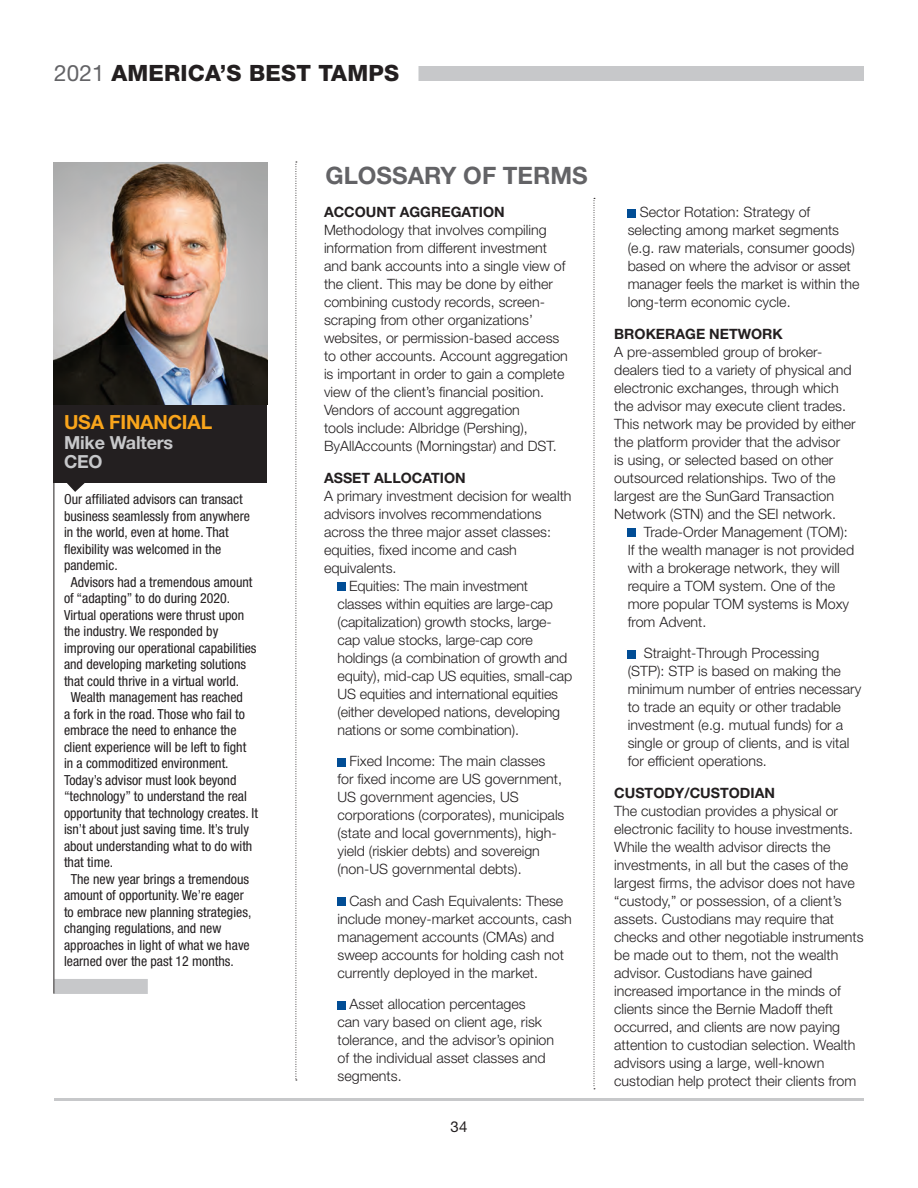
<style>
.page{position:relative;width:918px;height:1188px;background:#fff}
.page>*{position:absolute;margin:0;border:0;box-sizing:border-box;transform-origin:0 0}
.t1{font:700 24px "Helvetica Neue LT Std";color:#636366}
.t2{font:800 22.5px "Helvetica Neue LT Std";letter-spacing:.01em;color:#231f20}
.t3{font:700 19.5px "Helvetica Neue LT Std";letter-spacing:-.01em;color:#f9a51b}
.t4{font:700 18px/19.5px "Helvetica Neue LT Std";letter-spacing:-.01em;color:#c7c8ca}
.t5{font:15px "Helvetica Neue LT Std";color:#231f20}
.t6{font:300 14.25px/18px "Helvetica Neue LT Std";color:#231f20}
.t7{font:700 14.25px "Helvetica Neue LT Std";color:#231f20}
.t8{font:condensed 13.8px "Helvetica Neue LT Std";color:#231f20}
.s1{font-weight:400;color:#636366}
</style>
<div class="page">
<hr style="left:54px;top:1098px;width:810px;height:3px;background:#c7c8ca">
<div style="left:418px;top:66px;width:446px;height:15px;background:#c7c8ca"></div>
<svg style="left:296px;top:162px;width:1px;height:919px"></svg>
<div style="left:338px;top:583px;width:8px;height:8px;background:#014d95"></div>
<div style="left:338px;top:758px;width:8px;height:8px;background:#014d95"></div>
<div style="left:338px;top:898px;width:8px;height:8px;background:#014d95"></div>
<div style="left:338px;top:1001px;width:8px;height:8px;background:#014d95"></div>
<div style="left:628px;top:209px;width:8px;height:8px;background:#014d95"></div>
<div style="left:628px;top:529px;width:8px;height:8px;background:#014d95"></div>
<div style="left:628px;top:650px;width:8px;height:8px;background:#014d95"></div>
<img style="left:54px;top:162px;width:213px;height:243px">
<div style="left:54px;top:405px;width:213px;height:78px;background:#231f20"></div>
<svg style="left:67px;top:483px;width:18px;height:9px"></svg>
<div style="left:54px;top:979px;width:94px;height:15px;background:#c7c8ca"></div>
<hr style="left:54px;top:428px;width:1px;height:566px;background:#231f20">
<svg style="left:594px;top:198px;width:1px;height:891px"></svg>
<h2 class="t2" style="left:54px;top:60px;width:347px"><span class="s1">2021</span> AMERICA’S BEST TAMPS</h2>
<h3 class="t3" style="left:64px;top:410px;width:150px">USA FINANCIAL</h3>
<p class="t4" style="left:64px;top:432px;width:111px">Mike Walters<br>CEO</p>
<p class="t8" style="left:64px;top:492px;width:180px">Our affiliated advisors can transact</p>
<p class="t8" style="left:64px;top:508px;width:188px">business seamlessly from anywhere</p>
<p class="t8" style="left:64px;top:525px;width:166px">in the world, even at home. That</p>
<p class="t8" style="left:64px;top:541px;width:159px">flexibility was welcomed in the</p>
<p class="t8" style="left:64px;top:558px;width:55px">pandemic.</p>
<p class="t8" style="left:71px;top:574px;width:183px">Advisors had a tremendous amount</p>
<p class="t8" style="left:64px;top:591px;width:168px">of “adapting” to do during 2020.</p>
<p class="t8" style="left:64px;top:607px;width:182px">Virtual operations were thrust upon</p>
<p class="t8" style="left:64px;top:624px;width:156px">the industry. We responded by</p>
<p class="t8" style="left:64px;top:640px;width:194px">improving our operational capabilities</p>
<p class="t8" style="left:64px;top:657px;width:184px">and developing marketing solutions</p>
<p class="t8" style="left:64px;top:673px;width:177px">that could thrive in a virtual world.</p>
<p class="t8" style="left:71px;top:690px;width:174px">Wealth management has reached</p>
<p class="t8" style="left:64px;top:706px;width:182px">a fork in the road. Those who fail to</p>
<p class="t8" style="left:64px;top:723px;width:174px">embrace the need to enhance the</p>
<p class="t8" style="left:64px;top:739px;width:184px">client experience will be left to fight</p>
<p class="t8" style="left:64px;top:756px;width:166px">in a commoditized environment.</p>
<p class="t8" style="left:64px;top:772px;width:174px">Today’s advisor must look beyond</p>
<p class="t8" style="left:64px;top:789px;width:184px">“technology” to understand the real</p>
<p class="t8" style="left:64px;top:805px;width:195px">opportunity that technology creates. It</p>
<p class="t8" style="left:64px;top:822px;width:186px">isn’t about just saving time. It’s truly</p>
<p class="t8" style="left:64px;top:838px;width:190px">about understanding what to do with</p>
<p class="t8" style="left:64px;top:855px;width:51px">that time.</p>
<p class="t8" style="left:71px;top:871px;width:180px">The new year brings a tremendous</p>
<p class="t8" style="left:64px;top:888px;width:181px">amount of opportunity. We’re eager</p>
<p class="t8" style="left:64px;top:904px;width:189px">to embrace new planning strategies,</p>
<p class="t8" style="left:64px;top:921px;width:159px">changing regulations, and new</p>
<p class="t8" style="left:64px;top:937px;width:187px">approaches in light of what we have</p>
<p class="t8" style="left:64px;top:954px;width:171px">learned over the past 12 months.</p>
<h1 class="t1" style="left:326px;top:160px;width:264px">GLOSSARY OF TERMS</h1>
<p class="t7" style="left:324px;top:203px;width:182px">ACCOUNT AGGREGATION</p>
<p class="t6" style="left:324px;top:221px;width:245px">Methodology that involves compiling information from different investment and bank accounts into a single view of the client. This may be done by either combining custody records, screen&shy;scraping from other organizations’ websites, or permission-based access to other accounts. Account aggregation is important in order to gain a complete view of the client’s financial position.<br>Vendors of account aggregation<br>tools include: Albridge (Pershing), ByAllAccounts (Morningstar) and DST.</p>
<p class="t7" style="left:324px;top:469px;width:143px">ASSET ALLOCATION</p>
<p class="t6" style="left:324px;top:486px;width:249px">A primary investment decision for wealth</p>
<p class="t6" style="left:324px;top:504px;width:219px">advisors involves recommendations</p>
<p class="t6" style="left:324px;top:522px;width:229px">across the three major asset classes:</p>
<p class="t6" style="left:324px;top:540px;width:194px">equities, fixed income and cash</p>
<p class="t6" style="left:324px;top:558px;width:74px">equivalents.</p>
<p class="t6" style="left:349px;top:576px;width:180px">Equities: The main investment</p>
<p class="t6" style="left:338px;top:594px;width:217px">classes within equities are large-cap</p>
<p class="t6" style="left:338px;top:612px;width:216px">(capitalization) growth stocks, large-</p>
<p class="t6" style="left:338px;top:630px;width:197px">cap value stocks, large-cap core</p>
<p class="t6" style="left:338px;top:648px;width:231px">holdings (a combination of growth and</p>
<p class="t6" style="left:338px;top:666px;width:236px">equity), mid-cap US equities, small-cap</p>
<p class="t6" style="left:338px;top:684px;width:222px">US equities and international equities</p>
<p class="t6" style="left:338px;top:702px;width:224px">(either developed nations, developing</p>
<p class="t6" style="left:338px;top:720px;width:183px">nations or some combination).</p>
<p class="t6" style="left:338px;top:752px;width:229px;text-indent:12px">Fixed Income: The main classes for fixed income are US government, US government agencies, US corporations (corporates), municipals (state and local governments), high&shy;yield (riskier debts) and sovereign (non-US governmental debts).</p>
<p class="t6" style="left:338px;top:891px;width:236px;text-indent:12px">Cash and Cash Equivalents: These include money-market accounts, cash management accounts (CMAs) and sweep accounts for holding cash not currently deployed in the market.</p>
<p class="t6" style="left:338px;top:995px;width:218px;text-indent:12px">Asset allocation percentages<br>can vary based on client age, risk tolerance, and the advisor’s opinion of the individual asset classes and segments.</p>
<p class="t5" style="left:451px;top:1117px;width:18px">34</p>
<p class="t6" style="left:628px;top:203px;width:233px;text-indent:12px">Sector Rotation: Strategy of selecting among market segments (e.g. raw materials, consumer goods) based on where the advisor or asset manager feels the market is within the long-term economic cycle.</p>
<p class="t7" style="left:614px;top:325px;width:170px">BROKERAGE NETWORK</p>
<p class="t6" style="left:614px;top:342px;width:243px">A pre-assembled group of broker&shy;dealers tied to a variety of physical and electronic exchanges, through which the advisor may execute client trades.<br>This network may be provided by either the platform provider that the advisor<br>is using, or selected based on other outsourced relationships. Two of the largest are the SunGard Transaction Network (STN) and the SEI network.</p>
<p class="t6" style="left:628px;top:522px;width:228px;text-indent:16px">Trade-Order Management (TOM):<br>If the wealth manager is not provided with a brokerage network, they will require a TOM system. One of the more popular TOM systems is Moxy from Advent.</p>
<p class="t6" style="left:628px;top:644px;width:235px;text-indent:16px">Straight-Through Processing<br>(STP): STP is based on making the minimum number of entries necessary to trade an equity or other tradable investment (e.g. mutual funds) for a single or group of clients, and is vital for efficient operations.</p>
<p class="t7" style="left:614px;top:784px;width:162px">CUSTODY/CUSTODIAN</p>
<p class="t6" style="left:614px;top:801px;width:251px">The custodian provides a physical or electronic facility to house investments.<br>While the wealth advisor directs the investments, in all but the cases of the largest firms, the advisor does not have “custody,” or possession, of a client’s assets. Custodians may require that checks and other negotiable instruments be made out to them, not the wealth advisor. Custodians have gained increased importance in the minds of clients since the Bernie Madoff theft occurred, and clients are now paying attention to custodian selection. Wealth advisors using a large, well-known custodian help protect their clients from</p>
</div>
